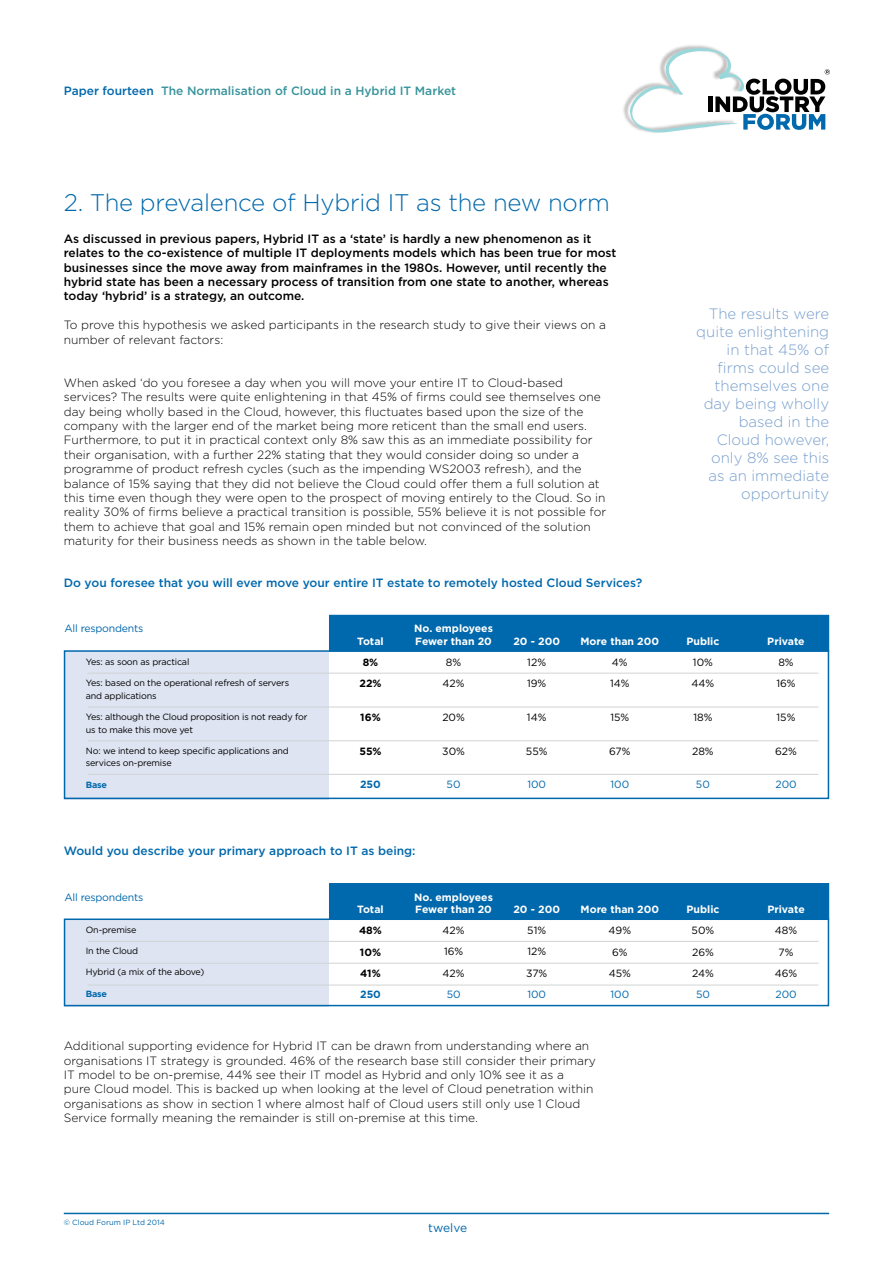
<style>
.page{position:relative;width:893px;height:1263px;background:#fff}
.page>*{position:absolute;margin:0;border:0;box-sizing:border-box;transform-origin:0 0}
.t1{font:300 24px "Gotham";letter-spacing:-.01em;color:#0068ac}
.t2{font:300 15px/18px "Gotham";color:#789fce;text-align:right}
.t3{font:300 12px/14.4px "Gotham";color:#000}
.t4{font:500 12px/14.4px "Gotham";color:#000}
.t5{font:500 12px "Gotham";color:#0068ac}
.t6{font:500 12px "Gotham";color:#38939b}
.t7{font:12px "Gotham";color:#0068ac}
.t8{font:700 10.5px/12.6px "Gotham";color:#fff}
.t9{font:10.5px/21.1px "Gotham";color:#000}
.t10{font:10.5px "Gotham";letter-spacing:-.02em;color:#0068ac}
.t11{font:700 10.5px/21.1px "Gotham";color:#000;text-align:center}
.t12{font:700 10.5px "Gotham";color:#0068ac}
.t13{font:9px/12.6px "Gotham";letter-spacing:-.02em;color:#000}
.t14{font:700 9px "Gotham";letter-spacing:-.02em;color:#0068ac}
.t15{font:7.5px "Gotham";color:#0068ac}
.s1{color:#0068ac}
</style>
<div class="page">
<hr style="left:64px;top:1213px;width:765px;height:1px;background:#0068ac">
<img style="left:623px;top:45px;width:90px;height:79px">
<svg style="left:630px;top:48px;width:200px;height:85px"></svg>
<div style="left:65px;top:651px;width:264px;height:148px;background:#dee4f2"></div>
<div style="left:329px;top:615px;width:500px;height:37px;background:#0068ac"></div>
<hr style="left:87px;top:673px;width:731px;height:1px;background:#d1d3d4">
<div style="left:64px;top:650px;width:765px;height:149px;border:2px solid #0068ac"></div>
<hr style="left:87px;top:707px;width:731px;height:1px;background:#d1d3d4">
<hr style="left:87px;top:740px;width:731px;height:1px;background:#d1d3d4">
<hr style="left:87px;top:774px;width:731px;height:1px;background:#d1d3d4">
<div style="left:65px;top:919px;width:264px;height:88px;background:#dee4f2"></div>
<div style="left:329px;top:883px;width:500px;height:37px;background:#0068ac"></div>
<hr style="left:87px;top:941px;width:731px;height:1px;background:#d1d3d4">
<div style="left:64px;top:918px;width:765px;height:88px;border:2px solid #0068ac"></div>
<hr style="left:87px;top:963px;width:731px;height:1px;background:#d1d3d4">
<hr style="left:87px;top:985px;width:731px;height:1px;background:#d1d3d4">
<p class="t6" style="left:64px;top:84px;width:394px"><span class="s1">Paper fourteen</span> The Normalisation of Cloud in a Hybrid IT Market</p>
<h1 class="t1" style="left:64px;top:190px;width:548px">2. The prevalence of Hybrid IT as the new norm</h1>
<p class="t4" style="left:64px;top:231px;width:554px">As discussed in previous papers, Hybrid IT as a ‘state’ is hardly a new phenomenon as it relates to the co-existence of multiple IT deployments models which has been true for most businesses since the move away from mainframes in the 1980s. However, until recently the hybrid state has been a necessary process of transition from one state to another, whereas today ‘hybrid’ is a strategy, an outcome.</p>
<p class="t3" style="left:64px;top:318px;width:544px">To prove this hypothesis we asked participants in the research study to give their views on a number of relevant factors:</p>
<p class="t3" style="left:64px;top:375px;width:544px">When asked ‘do you foresee a day when you will move your entire IT to Cloud-based services? The results were quite enlightening in that 45% of firms could see themselves one day being wholly based in the Cloud, however, this fluctuates based upon the size of the company with the larger end of the market being more reticent than the small end users.<br>Furthermore, to put it in practical context only 8% saw this as an immediate possibility for their organisation, with a further 22% stating that they would consider doing so under a programme of product refresh cycles (such as the impending WS2003 refresh), and the balance of 15% saying that they did not believe the Cloud could offer them a full solution at this time even though they were open to the prospect of moving entirely to the Cloud. So in reality 30% of firms believe a practical transition is possible, 55% believe it is not possible for them to achieve that goal and 15% remain open minded but not convinced of the solution maturity for their business needs as shown in the table below.</p>
<p class="t5" style="left:64px;top:575px;width:580px">Do you foresee that you will ever move your entire IT estate to remotely hosted Cloud Services?</p>
<p class="t10" style="left:65px;top:623px;width:80px">All respondents</p>
<p class="t13" style="left:86px;top:655px;width:105px">Yes: as soon as practical</p>
<p class="t13" style="left:86px;top:676px;width:205px">Yes: based on the operational refresh of servers and applications</p>
<p class="t13" style="left:86px;top:710px;width:223px">Yes: although the Cloud proposition is not ready for us to make this move yet</p>
<p class="t13" style="left:86px;top:744px;width:204px">No: we intend to keep specific applications and services on-premise</p>
<p class="t14" style="left:86px;top:779px;width:23px">Base</p>
<p class="t8" style="left:357px;top:635px;width:28px">Total</p>
<p class="t11" style="left:359px;top:652px;width:24px">8%<br>22%</p>
<p class="t11" style="left:360px;top:706px;width:22px">16%</p>
<p class="t11" style="left:359px;top:740px;width:24px">55%</p>
<p class="t12" style="left:360px;top:779px;width:22px">250</p>
<p class="t8" style="left:414px;top:622px;width:80px">No. employees<br>Fewer than 20</p>
<p class="t9" style="left:443px;top:652px;width:24px;text-align:center">8%<br>42%</p>
<p class="t9" style="left:442px;top:706px;width:24px">20%</p>
<p class="t9" style="left:442px;top:740px;width:24px">30%</p>
<p class="t10" style="left:447px;top:779px;width:15px">50</p>
<p class="t8" style="left:513px;top:635px;width:48px">20 - 200</p>
<p class="t9" style="left:527px;top:652px;width:21px">12%<br>19%</p>
<p class="t9" style="left:527px;top:706px;width:21px">14%</p>
<p class="t9" style="left:526px;top:740px;width:23px">55%</p>
<p class="t10" style="left:527px;top:779px;width:20px">100</p>
<p class="t8" style="left:580px;top:635px;width:80px">More than 200</p>
<p class="t9" style="left:610px;top:652px;width:21px">4%<br>14%</p>
<p class="t9" style="left:610px;top:706px;width:20px">15%</p>
<p class="t9" style="left:609px;top:740px;width:23px">67%</p>
<p class="t10" style="left:610px;top:779px;width:20px">100</p>
<p class="t5" style="left:64px;top:844px;width:353px">Would you describe your primary approach to IT as being:</p>
<p class="t10" style="left:65px;top:891px;width:80px">All respondents</p>
<p class="t13" style="left:86px;top:923px;width:52px">On-premise</p>
<p class="t13" style="left:86px;top:944px;width:54px">In the Cloud</p>
<p class="t13" style="left:86px;top:966px;width:120px">Hybrid (a mix of the above)</p>
<p class="t14" style="left:86px;top:988px;width:23px">Base</p>
<p class="t8" style="left:357px;top:903px;width:28px">Total</p>
<p class="t11" style="left:359px;top:920px;width:24px;text-align:justify">48% 10% 41%</p>
<p class="t12" style="left:360px;top:988px;width:22px">250</p>
<p class="t8" style="left:414px;top:890px;width:80px">No. employees<br>Fewer than 20</p>
<p class="t9" style="left:443px;top:920px;width:24px">42%<br>16%<br>42%</p>
<p class="t10" style="left:447px;top:988px;width:15px">50</p>
<p class="t8" style="left:513px;top:903px;width:48px">20 - 200</p>
<p class="t9" style="left:526px;top:920px;width:23px;text-align:justify">51% 12% 37%</p>
<p class="t10" style="left:527px;top:988px;width:20px">100</p>
<p class="t8" style="left:581px;top:903px;width:80px">More than 200</p>
<p class="t9" style="left:609px;top:920px;width:24px;text-align:center">49%<br>6%<br>45%</p>
<p class="t10" style="left:610px;top:988px;width:20px">100</p>
<p class="t3" style="left:64px;top:1039px;width:534px">Additional supporting evidence for Hybrid IT can be drawn from understanding where an organisations IT strategy is grounded. 46% of the research base still consider their primary IT model to be on-premise, 44% see their IT model as Hybrid and only 10% see it as a<br>pure Cloud model. This is backed up when looking at the level of Cloud penetration within organisations as show in section 1 where almost half of Cloud users still only use 1 Cloud Service formally meaning the remainder is still on-premise at this time.</p>
<p class="t2" style="left:696px;top:304px;width:134px">The results were quite enlightening in that 45% of firms could see themselves one day being wholly based in the<br>Cloud however, only 8% see this as an immediate opportunity</p>
<p class="t8" style="left:686px;top:635px;width:35px">Public</p>
<p class="t9" style="left:691px;top:652px;width:24px">10%<br>44%</p>
<p class="t9" style="left:693px;top:706px;width:21px">18%</p>
<p class="t9" style="left:692px;top:740px;width:23px">28%</p>
<p class="t10" style="left:696px;top:779px;width:15px">50</p>
<p class="t8" style="left:686px;top:903px;width:35px">Public</p>
<p class="t9" style="left:692px;top:920px;width:24px;text-align:justify">50% 26% 24%</p>
<p class="t10" style="left:696px;top:988px;width:15px">50</p>
<p class="t8" style="left:767px;top:635px;width:39px">Private</p>
<p class="t9" style="left:776px;top:652px;width:21px">8%<br>16%</p>
<p class="t9" style="left:776px;top:706px;width:20px">15%</p>
<p class="t9" style="left:775px;top:740px;width:23px">62%</p>
<p class="t10" style="left:775px;top:779px;width:23px">200</p>
<p class="t8" style="left:767px;top:903px;width:39px">Private</p>
<p class="t9" style="left:775px;top:920px;width:24px;text-align:center">48%<br>7%<br>46%</p>
<p class="t10" style="left:775px;top:988px;width:23px">200</p>
<p class="t15" style="left:64px;top:1218px;width:102px">© Cloud Forum IP Ltd 2014</p>
<p class="t7" style="left:428px;top:1221px;width:40px">twelve</p>
</div>
